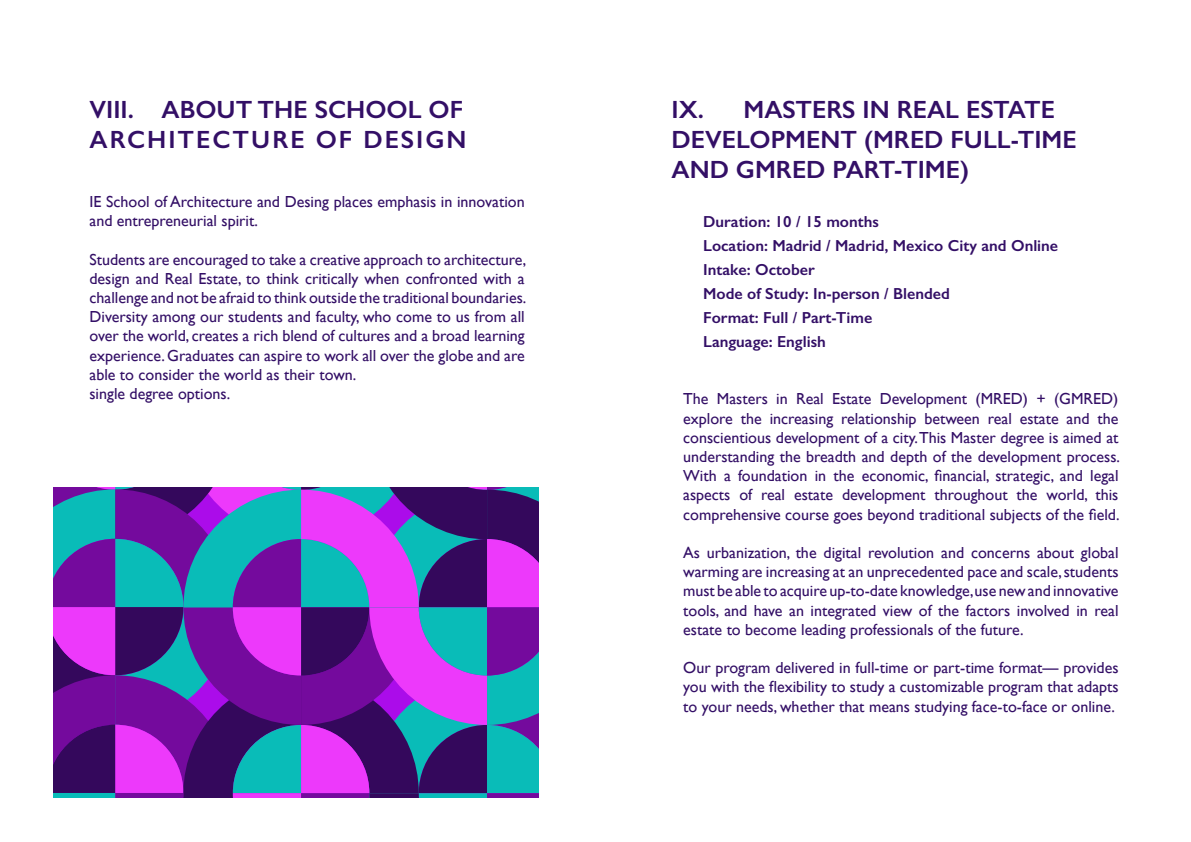
<style>
.page{position:relative;width:1191px;height:842px;background:#fff}
.page>*{position:absolute;margin:0;border:0;box-sizing:border-box;transform-origin:0 0}
.t1{font:600 25px/30px "Gill Sans";color:#330f66}
.t2{font:600 25px/30px "Gill Sans";letter-spacing:.065em;color:#330f66}
.t3{font:16px/19.2px "Gill Sans";color:#330f66;text-align:justify}
.t4{font:600 16px/24px "Gill Sans";color:#330f66}
</style>
<div class="page">
<svg style="left:53px;top:487px;width:485px;height:311px;background:#6343aa"></svg>
<h1 class="t2" style="left:89px;top:94px;width:378px">VIII. ABOUT THE SCHOOL OF<br>ARCHITECTURE OF DESIGN</h1>
<h1 class="t1" style="left:671px;top:95px;width:407px">IX. MASTERS IN REAL ESTATE<br>DEVELOPMENT (MRED FULL-TIME<br>AND GMRED PART-TIME)</h1>
<p class="t3" style="left:89px;top:192px;width:437px">IE School of Architecture and Desing places emphasis in innovation and entrepreneurial spirit.</p>
<p class="t3" style="left:89px;top:249px;width:438px;text-align:left">Students are encouraged to take a creative approach to architecture, design and Real Estate, to think critically when confronted with a challenge and not be afraid to think outside the traditional boundaries.<br>Diversity among our students and faculty, who come to us from all over the world, creates a rich blend of cultures and a broad learning experience. Graduates can aspire to work all over the globe and are able to consider the world as their town.<br>single degree options.</p>
<p class="t4" style="left:703px;top:209px;width:356px">Duration: 10 / 15 months<br>Location: Madrid / Madrid, Mexico City and Online<br>Intake: October<br>Mode of Study: In-person / Blended<br>Format: Full / Part-Time<br>Language: English</p>
<p class="t3" style="left:683px;top:389px;width:438px">The Masters in Real Estate Development (MRED) + (GMRED) explore the increasing relationship between real estate and the conscientious development of a city. This Master degree is aimed at understanding the breadth and depth of the development process.<br>With a foundation in the economic, financial, strategic, and legal aspects of real estate development throughout the world, this comprehensive course goes beyond traditional subjects of the field.</p>
<p class="t3" style="left:683px;top:543px;width:437px">As urbanization, the digital revolution and concerns about global warming are increasing at an unprecedented pace and scale, students must be able to acquire up-to-date knowledge,use new and innovative tools, and have an integrated view of the factors involved in real estate to become leading professionals of the future.</p>
<p class="t3" style="left:683px;top:658px;width:437px">Our program delivered in full-time or part-time format— provides you with the flexibility to study a customizable program that adapts to your needs, whether that means studying face-to-face or online.</p>
</div>
